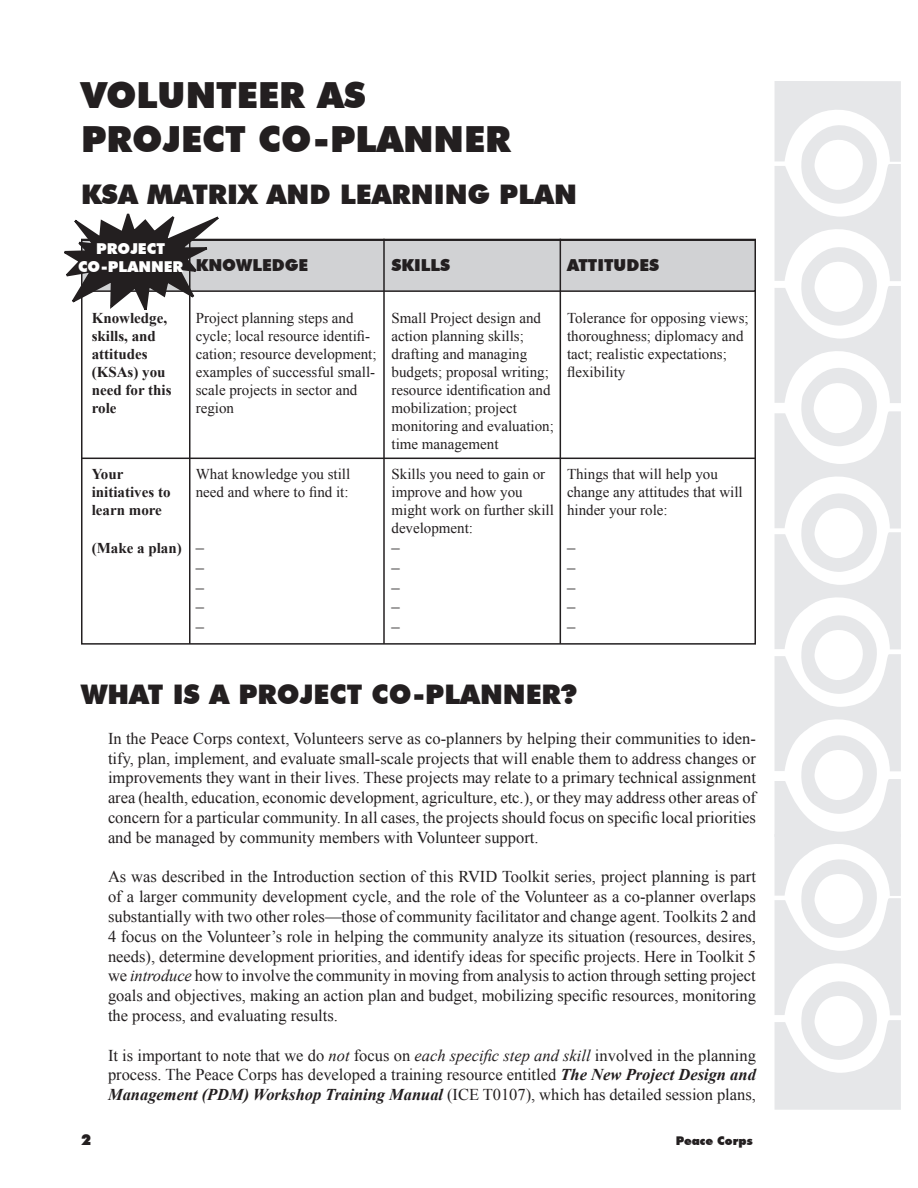
<style>
.page{position:relative;width:918px;height:1188px;background:#fff}
.page>*{position:absolute;margin:0;border:0;box-sizing:border-box;transform-origin:0 0}
.t1{font:900 36px/43.2px "Futura BT";color:#231f20}
.t2{font:900 27px "Futura BT";color:#231f20}
.t3{font:16.5px/19.8px "Times New Roman";color:#231f20;text-align:justify}
.t4{font:900 16.5px "Futura BT";color:#231f20}
.t5{font:15px/18px "Times New Roman";color:#231f20}
.t6{font:700 15px "Times New Roman";color:#231f20}
.t7{font:900 15px/18px "Futura BT";color:#fff;text-align:center}
.t8{font:900 15px "Futura BT";color:#231f20}
.t9{font:900 12px "Futura BT";color:#231f20}
.s1{font-weight:400;font-size:16.5px}
.s2{font-style:italic}
.s3{font-weight:700;font-style:italic}
</style>
<div class="page">
<svg style="left:775px;top:81px;width:126px;height:1029px"></svg>
<div style="left:82px;top:240px;width:673px;height:51px;background:#d1d2d4"></div>
<div style="left:81px;top:239px;width:675px;height:53px;border:2px solid #231f20"></div>
<hr style="left:189px;top:239px;width:1px;height:405px;background:#231f20">
<hr style="left:383px;top:239px;width:2px;height:405px;background:#231f20">
<hr style="left:560px;top:239px;width:1px;height:405px;background:#231f20">
<hr style="left:81px;top:458px;width:675px;height:1px;background:#231f20">
<svg style="left:64px;top:214px;width:155px;height:96px"></svg>
<h1 class="t1" style="left:81px;top:74px;width:431px">VOLUNTEER AS<br>PROJECT CO-PLANNER</h1>
<h2 class="t2" style="left:81px;top:178px;width:110px">KSA MATRI</h2>
<h2 class="t2" style="left:238px;top:178px;width:51px">X AND</h2>
<h2 class="t2" style="left:340px;top:178px;width:35px">LEARNIN</h2>
<h2 class="t2" style="left:468px;top:178px;width:71px">G PLAN</h2>
<p class="t7" style="left:78px;top:239px;width:107px">PROJECT<br>CO-PLANNER</p>
<p class="t4" style="left:196px;top:255px;width:114px">KNOWLEDGE</p>
<p class="t4" style="left:392px;top:255px;width:60px">SKILLS</p>
<p class="t4" style="left:567px;top:255px;width:94px">ATTITUDES</p>
<p class="t6" style="left:92px;top:309px;width:77px">Knowledge,</p>
<p class="t5" style="left:196px;top:309px;width:159px">Project planning steps and</p>
<p class="t5" style="left:392px;top:309px;width:151px">Small Project design and</p>
<p class="t5" style="left:567px;top:309px;width:183px">Tolerance for opposing views;</p>
<p class="t6" style="left:92px;top:327px;width:66px">skills, and</p>
<p class="t5" style="left:196px;top:327px;width:176px">cycle; local resource identifi-</p>
<p class="t5" style="left:392px;top:327px;width:134px">action planning skills;</p>
<p class="t5" style="left:567px;top:327px;width:178px">thoroughness; diplomacy and</p>
<p class="t6" style="left:92px;top:345px;width:57px">attitudes</p>
<p class="t5" style="left:196px;top:345px;width:333px">cation; resource development; drafting and managing</p>
<p class="t5" style="left:567px;top:345px;width:161px">tact; realistic expectations;</p>
<p class="t6" style="left:92px;top:363px;width:75px">(KSAs) you</p>
<p class="t5" style="left:196px;top:363px;width:431px">examples of successful small- budgets; proposal writing; flexibility</p>
<p class="t6" style="left:92px;top:381px;width:81px">need for this</p>
<p class="t5" style="left:196px;top:381px;width:163px">scale projects in sector and</p>
<p class="t5" style="left:392px;top:381px;width:161px">resource identification and</p>
<p class="t6" style="left:92px;top:399px;width:26px">role</p>
<p class="t5" style="left:196px;top:399px;width:40px">region</p>
<p class="t5" style="left:392px;top:399px;width:164px">mobilization; project monitoring and evaluation; time management</p>
<p class="t6" style="left:92px;top:465px;width:33px">Your</p>
<p class="t5" style="left:196px;top:465px;width:156px">What knowledge you still</p>
<p class="t5" style="left:392px;top:465px;width:155px">Skills you need to gain or</p>
<p class="t5" style="left:567px;top:465px;width:152px">Things that will help you</p>
<p class="t6" style="left:92px;top:483px;width:80px">initiatives to</p>
<p class="t5" style="left:196px;top:483px;width:154px">need and where to find it:</p>
<p class="t5" style="left:392px;top:483px;width:133px">improve and how you</p>
<p class="t5" style="left:567px;top:483px;width:177px">change any attitudes that will</p>
<p class="t6" style="left:92px;top:501px;width:72px">learn more</p>
<p class="t5" style="left:392px;top:501px;width:278px">might work on further skill hinder your role: development:</p>
<p class="t6" style="left:92px;top:539px;width:114px">(Make a plan) <span class="s1">–</span></p>
<p class="t3" style="left:392px;top:537px;width:10px">–</p>
<p class="t3" style="left:567px;top:537px;width:10px">–</p>
<p class="t3" style="left:196px;top:557px;width:10px">–</p>
<p class="t3" style="left:392px;top:557px;width:10px">–</p>
<p class="t3" style="left:567px;top:557px;width:10px">–</p>
<p class="t3" style="left:196px;top:577px;width:10px">–</p>
<p class="t3" style="left:392px;top:577px;width:10px">–</p>
<p class="t3" style="left:567px;top:577px;width:10px">–</p>
<p class="t3" style="left:196px;top:597px;width:10px">–</p>
<p class="t3" style="left:392px;top:597px;width:10px">–</p>
<p class="t3" style="left:567px;top:597px;width:10px">–</p>
<p class="t3" style="left:196px;top:617px;width:10px">–</p>
<p class="t3" style="left:392px;top:617px;width:10px">–</p>
<p class="t3" style="left:567px;top:617px;width:10px">–</p>
<h2 class="t2" style="left:81px;top:678px;width:46px">WHAT</h2>
<h2 class="t2" style="left:173px;top:678px;width:85px">IS APROJECT</h2>
<h2 class="t2" style="left:371px;top:678px;width:74px">CO-PLANNER</h2>
<h2 class="t2" style="left:561px;top:678px;width:18px">?</h2>
<p class="t3" style="left:108px;top:728px;width:650px">In the Peace Corps context, Volunteers serve as co-planners by helping their communities to iden&shy;tify, plan, implement, and evaluate small-scale projects that will enable them to address changes or improvements they want in their lives. These projects may relate to a primary technical assignment area (health, education, economic development, agriculture, etc.), or they may address other areas of concern for a particular community. In all cases, the projects should focus on specific local priorities and be managed by community members with Volunteer support.</p>
<p class="t3" style="left:108px;top:867px;width:650px">As was described in the Introduction section of this RVID Toolkit series, project planning is part of a larger community development cycle, and the role of the Volunteer as a co-planner overlaps substantially with two other roles—those of community facilitator and change agent. Toolkits 2 and 4 focus on the Volunteer’s role in helping the community analyze its situation (resources, desires, needs), determine development priorities, and identify ideas for specific projects. Here in Toolkit 5 we <span class="s2">introduce</span> how to involve the community in moving from analysis to action through setting project goals and objectives, making an action plan and budget, mobilizing specific resources, monitoring the process, and evaluating results.</p>
<p class="t3" style="left:108px;top:1045px;width:649px">It is important to note that we do <span class="s2">not</span> focus on <span class="s2">each specific step and skill</span> involved in the planning process. The Peace Corps has developed a training resource entitled <span class="s3">The New Project Design and Management (PDM) Workshop Training Manual</span> (ICE T0107), which has detailed session plans,</p>
<p class="t8" style="left:81px;top:1131px;width:12px">2</p>
<p class="t9" style="left:676px;top:1134px;width:78px">PEACE CORPS</p>
</div>
